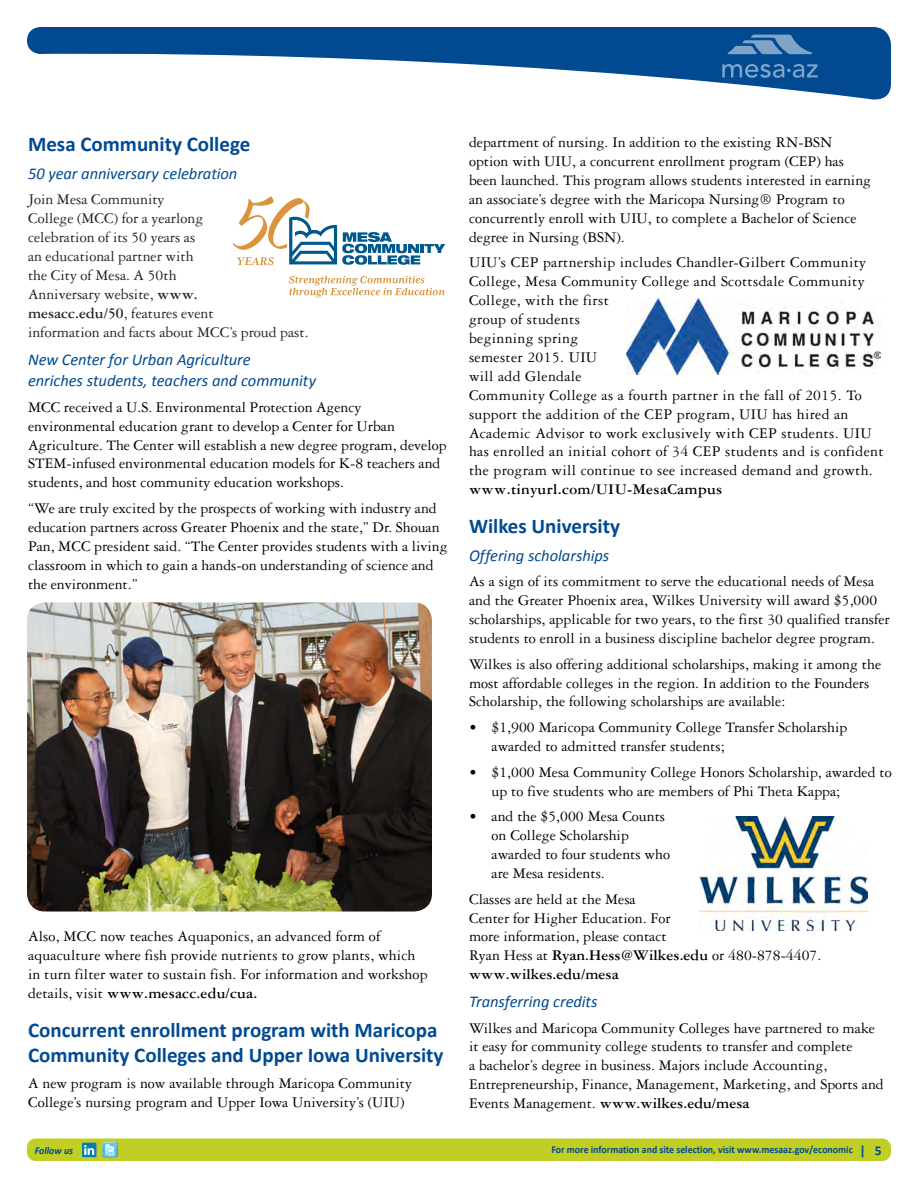
<style>
.page{position:relative;width:918px;height:1188px;background:#fff}
.page>*{position:absolute;margin:0;border:0;box-sizing:border-box;transform-origin:0 0}
.t1{font:700 21px/25.2px "Calibri";color:#014a91}
.t2{font:italic 16.5px/21px "Calibri";letter-spacing:-.005em;color:#014a91}
.t3{font:15.75px/18.9px "Garamond Three";color:#000}
.t4{font:15.75px/18.9px "Garamond Three";letter-spacing:.02em;color:#000}
.t5{font:15.75px/19px "Garamond Three";color:#231f20}
.t6{font:700 15.75px "Garamond Three";letter-spacing:.02em;color:#000}
.t7{font:700 10.5px "Calibri";color:#014a91;scale:.94 1}
.t8{font:italic 700 10.5px "Calibri";color:#014a91;scale:.94 1}
.s1{font-weight:700}
.s2{font-size:13.5px}
</style>
<div class="page">
<svg style="left:27px;top:27px;width:864px;height:73px"></svg>
<svg style="left:728px;top:35px;width:84px;height:19px;background:#4a7eb0"></svg>
<svg style="left:722px;top:64px;width:96px;height:14px"></svg>
<div style="left:29px;top:1141px;width:860px;height:18px;background:#c1ce23;border-radius:7px"></div>
<div style="left:27px;top:1138px;width:864px;height:23px;border:4px solid #c1ce23;border-radius:7px"></div>
<img style="left:102px;top:1142px;width:17px;height:16px">
<div style="left:82px;top:1143px;width:14px;height:14px;background:#007fb2"></div>
<svg style="left:84px;top:1145px;width:10px;height:10px"></svg>
<img style="left:27px;top:602px;width:405px;height:310px">
<img style="left:700px;top:817px;width:167px;height:114px">
<svg style="left:289px;top:276px;width:155px;height:22px"></svg>
<svg style="left:233px;top:196px;width:212px;height:69px"></svg>
<img style="left:627px;top:299px;width:253px;height:76px">
<h1 class="t1" style="left:28px;top:130px;width:224px">Mesa Community College</h1>
<p class="t2" style="left:28px;top:162px;width:211px">50 year anniversary celebration</p>
<p class="t5" style="left:28px;top:190px;width:282px">Join Mesa Community<br>College (MCC) for a yearlong<br>celebration of its 50 years as<br>an educational partner with<br>the City of Mesa. A 50th<br>Anniversary website, <span class="s1">www.<br>mesacc.edu/50</span>, features event<br>information and facts about MCC’s proud past.</p>
<p class="t2" style="left:28px;top:348px;width:289px">New Center for Urban Agriculture<br>enriches students, teachers and community</p>
<p class="t3" style="left:28px;top:397px;width:420px">MCC received a U.S. Environmental Protection Agency environmental education grant to develop a Center for Urban Agriculture. The Center will establish a new degree program, develop STEM-infused environmental education models for K-8 teachers and students, and host community education workshops.</p>
<p class="t3" style="left:28px;top:499px;width:421px">“We are truly excited by the prospects of working with industry and education partners across Greater Phoenix and the state,” Dr. Shouan Pan, MCC president said. “The Center provides students with a living classroom in which to gain a hands-on understanding of science and the environment.”</p>
<p class="t3" style="left:28px;top:927px;width:401px">Also, MCC now teaches Aquaponics, an advanced form of aquaculture where fish provide nutrients to grow plants, which in turn filter water to sustain fish. For information and workshop details, visit <span class="s1">www.mesacc.edu/cua.</span></p>
<h1 class="t1" style="left:28px;top:1016px;width:417px">Concurrent enrollment program with Maricopa<br>Community Colleges and Upper Iowa University</h1>
<p class="t3" style="left:28px;top:1073px;width:386px">A new program is now available through Maricopa Community<br>College’s nursing program and Upper Iowa University’s (UIU)</p>
<p class="t3" style="left:469px;top:133px;width:404px">department of nursing. In addition to the existing RN-BSN option with UIU, a concurrent enrollment program (CEP) has been launched. This program allows students interested in earning an associate’s degree with the Maricopa Nursing® Program to concurrently enroll with UIU, to complete a Bachelor of Science degree in Nursing (BSN).</p>
<p class="t4" style="left:469px;top:253px;width:416px">UIU’s CEP partnership includes Chandler-Gilbert Community College, Mesa Community College and Scottsdale Community College, with the first<br>group of students<br>beginning spring<br>semester 2015. UIU<br>will add Glendale<br>Community College as a fourth partner in the fall of 2015. To support the addition of the CEP program, UIU has hired an Academic Advisor to work exclusively with CEP students. UIU has enrolled an initial cohort of 34 CEP students and is confident the program will continue to see increased demand and growth.</p>
<p class="t6" style="left:469px;top:481px;width:255px">www.tinyurl.com/UIU-MesaCampus</p>
<h1 class="t1" style="left:469px;top:512px;width:152px">Wilkes University</h1>
<p class="t2" style="left:469px;top:544px;width:142px">Offering scholarships</p>
<p class="t3" style="left:469px;top:572px;width:422px">As a sign of its commitment to serve the educational needs of Mesa and the Greater Phoenix area, Wilkes University will award $5,000 scholarships, applicable for two years, to the first 30 qualified transfer students to enroll in a business discipline bachelor degree program.</p>
<p class="t3" style="left:469px;top:654px;width:414px">Wilkes is also offering additional scholarships, making it among the most affordable colleges in the region. In addition to the Founders<br>Scholarship, the following scholarships are available:</p>
<p class="t3" style="left:492px;top:718px;width:357px;text-indent:-23px">• $1,900 Maricopa Community College Transfer Scholarship awarded to admitted transfer students;</p>
<p class="t3" style="left:492px;top:762px;width:402px;text-indent:-23px">• $1,000 Mesa Community College Honors Scholarship, awarded to up to five students who are members of Phi Theta Kappa;</p>
<p class="t3" style="left:492px;top:807px;width:180px;text-indent:-23px">• and the $5,000 Mesa Counts on College Scholarship awarded to four students who are Mesa residents.</p>
<p class="t3" style="left:469px;top:889px;width:354px">Classes are held at the Mesa<br>Center for Higher Education. For<br>more information, please contact<br>Ryan Hess at <span class="s1">Ryan.Hess@Wilkes.edu</span> or 480-878-4407. <span class="s1">www.wilkes.edu/mesa</span></p>
<p class="t2" style="left:469px;top:990px;width:130px">Transferring credits</p>
<p class="t3" style="left:469px;top:1018px;width:416px">Wilkes and Maricopa Community Colleges have partnered to make it easy for community college students to transfer and complete<br>a bachelor’s degree in business. Majors include Accounting, Entrepreneurship, Finance, Management, Marketing, and Sports and Events Management. <span class="s1">www.wilkes.edu/mesa</span></p>
<p class="t8" style="left:35px;top:1144px;width:42px">Follow us</p>
<p class="t7" style="left:552px;top:1143px;width:353px">For more information and site selection, visit www.mesaaz.gov/economic <span class="s2">| 5</span></p>
</div>
